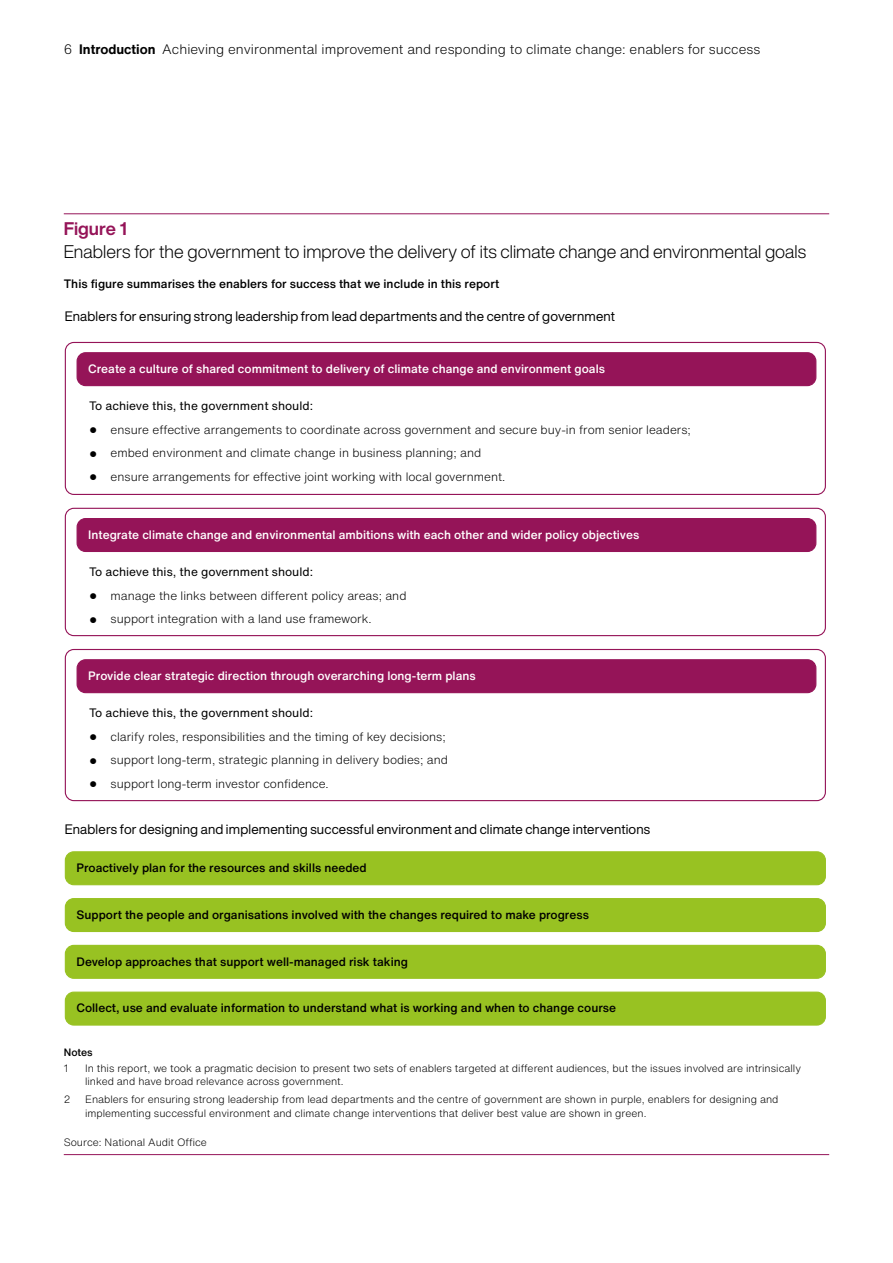
<style>
.page{position:relative;width:893px;height:1263px;background:#fff}
.page>*{position:absolute;margin:0;border:0;box-sizing:border-box;transform-origin:0 0}
.t1{font:300 18px/22.5px "Helvetica Now Display";color:#000}
.t2{font:13.5px "Helvetica Now Display";letter-spacing:.015em;color:#000}
.t3{font:300 13.5px "Helvetica Now Text";color:#000}
.t4{font:300 12px "Helvetica Now Text";color:#000}
.t5{font:500 12px "Helvetica Now Text";color:#000}
.t6{font:500 12px "Helvetica Now Text";color:#fff}
.t7{font:12px "Helvetica Now Text";color:#000}
.t8{font:300 10.5px/13.5px "Helvetica Now Text";color:#000}
.t9{font:500 10.5px/15.6px "Helvetica Now Text";color:#000}
.s1{font-weight:700}
.s2{font-weight:700;color:#951458}
.s3{font-family:"Helvetica Neue LT Std";font-size:16.5px}
.s4{font-weight:300}
</style>
<div class="page">
<div style="left:77px;top:353px;width:739px;height:33px;background:#951458;border-radius:9px"></div>
<div style="left:77px;top:352px;width:739px;height:34px;border:1px solid #951458;border-radius:9px"></div>
<div style="left:65px;top:342px;width:761px;height:153px;border:1px solid #951458;border-radius:9px"></div>
<div style="left:65px;top:852px;width:760px;height:33px;background:#98c222;border-radius:9px"></div>
<div style="left:65px;top:851px;width:761px;height:34px;border:1px solid #98c222;border-radius:9px"></div>
<div style="left:65px;top:898px;width:760px;height:33px;background:#98c222;border-radius:9px"></div>
<div style="left:65px;top:898px;width:761px;height:34px;border:1px solid #98c222;border-radius:9px"></div>
<div style="left:65px;top:945px;width:760px;height:33px;background:#98c222;border-radius:9px"></div>
<div style="left:65px;top:945px;width:761px;height:34px;border:1px solid #98c222;border-radius:9px"></div>
<div style="left:65px;top:992px;width:760px;height:33px;background:#98c222;border-radius:9px"></div>
<div style="left:65px;top:991px;width:761px;height:34px;border:1px solid #98c222;border-radius:9px"></div>
<div style="left:77px;top:660px;width:739px;height:33px;background:#951458;border-radius:9px"></div>
<div style="left:77px;top:659px;width:739px;height:34px;border:1px solid #951458;border-radius:9px"></div>
<div style="left:65px;top:649px;width:761px;height:152px;border:1px solid #951458;border-radius:9px"></div>
<div style="left:77px;top:519px;width:739px;height:32px;background:#951458;border-radius:9px"></div>
<div style="left:77px;top:518px;width:739px;height:34px;border:1px solid #951458;border-radius:9px"></div>
<div style="left:65px;top:508px;width:761px;height:128px;border:1px solid #951458;border-radius:9px"></div>
<hr style="left:64px;top:1154px;width:765px;height:1px;background:#951458">
<hr style="left:64px;top:213px;width:765px;height:1px;background:#951458">
<p class="t3" style="left:64px;top:39px;width:698px">6 <span class="s1">Introduction</span> Achieving environmental improvement and responding to climate change: enablers for success</p>
<p class="t1" style="left:64px;top:218px;width:744px"><span class="s2">Figure 1<br></span>Enablers for the government to improve the delivery of its climate change and environmental goals</p>
<p class="t5" style="left:64px;top:274px;width:437px">This figure summarises the enablers for success that we include in this report</p>
<p class="t2" style="left:65px;top:307px;width:552px">Enablers for ensuring strong leadership from lead departments and the centre of government</p>
<p class="t6" style="left:88px;top:360px;width:518px">Create a culture of shared commitment to delivery of climate change and environment goals</p>
<p class="t7" style="left:89px;top:396px;width:225px">To achieve this, the government should:</p>
<p class="t4" style="left:89px;top:421px;width:603px"><span class="s3">•</span> ensure effective arrangements to coordinate across government and secure buy-in from senior leaders;</p>
<p class="t4" style="left:89px;top:444px;width:393px"><span class="s3">•</span> embed environment and climate change in business planning; and</p>
<p class="t4" style="left:89px;top:468px;width:417px"><span class="s3">•</span> ensure arrangements for effective joint working with local government.</p>
<p class="t6" style="left:88px;top:525px;width:552px">Integrate climate change and environmental ambitions with each other and wider policy objectives</p>
<p class="t7" style="left:89px;top:562px;width:225px">To achieve this, the government should:</p>
<p class="t4" style="left:89px;top:586px;width:319px"><span class="s3">•</span> manage the links between different policy areas; and</p>
<p class="t4" style="left:89px;top:610px;width:284px"><span class="s3">•</span> support integration with a land use framework.</p>
<p class="t6" style="left:88px;top:667px;width:389px">Provide clear strategic direction through overarching long-term plans</p>
<p class="t7" style="left:89px;top:703px;width:225px">To achieve this, the government should:</p>
<p class="t4" style="left:89px;top:728px;width:358px"><span class="s3">•</span> clarify roles, responsibilities and the timing of key decisions;</p>
<p class="t4" style="left:89px;top:751px;width:360px"><span class="s3">•</span> support long-term, strategic planning in delivery bodies; and</p>
<p class="t4" style="left:89px;top:775px;width:241px"><span class="s3">•</span> support long-term investor confidence.</p>
<p class="t2" style="left:65px;top:820px;width:587px">Enablers for designing and implementing successful environment and climate change interventions</p>
<p class="t5" style="left:77px;top:859px;width:292px">Proactively plan for the resources and skills needed</p>
<p class="t5" style="left:77px;top:905px;width:514px">Support the people and organisations involved with the changes required to make progress</p>
<p class="t5" style="left:77px;top:952px;width:333px">Develop approaches that support well-managed risk taking</p>
<p class="t5" style="left:77px;top:999px;width:541px">Collect, use and evaluate information to understand what is working and when to change course</p>
<p class="t9" style="left:64px;top:1044px;width:30px">Notes<br><span class="s4">1</span></p>
<p class="t8" style="left:85px;top:1061px;width:717px">In this report, we took a pragmatic decision to present two sets of enablers targeted at different audiences, but the issues involved are intrinsically linked and have broad relevance across government.</p>
<p class="t8" style="left:64px;top:1092px;width:8px">2</p>
<p class="t8" style="left:85px;top:1092px;width:695px">Enablers for ensuring strong leadership from lead departments and the centre of government are shown in purple, enablers for designing and implementing successful environment and climate change interventions that deliver best value are shown in green.</p>
<p class="t8" style="left:64px;top:1135px;width:145px">Source: National Audit Office</p>
</div>
